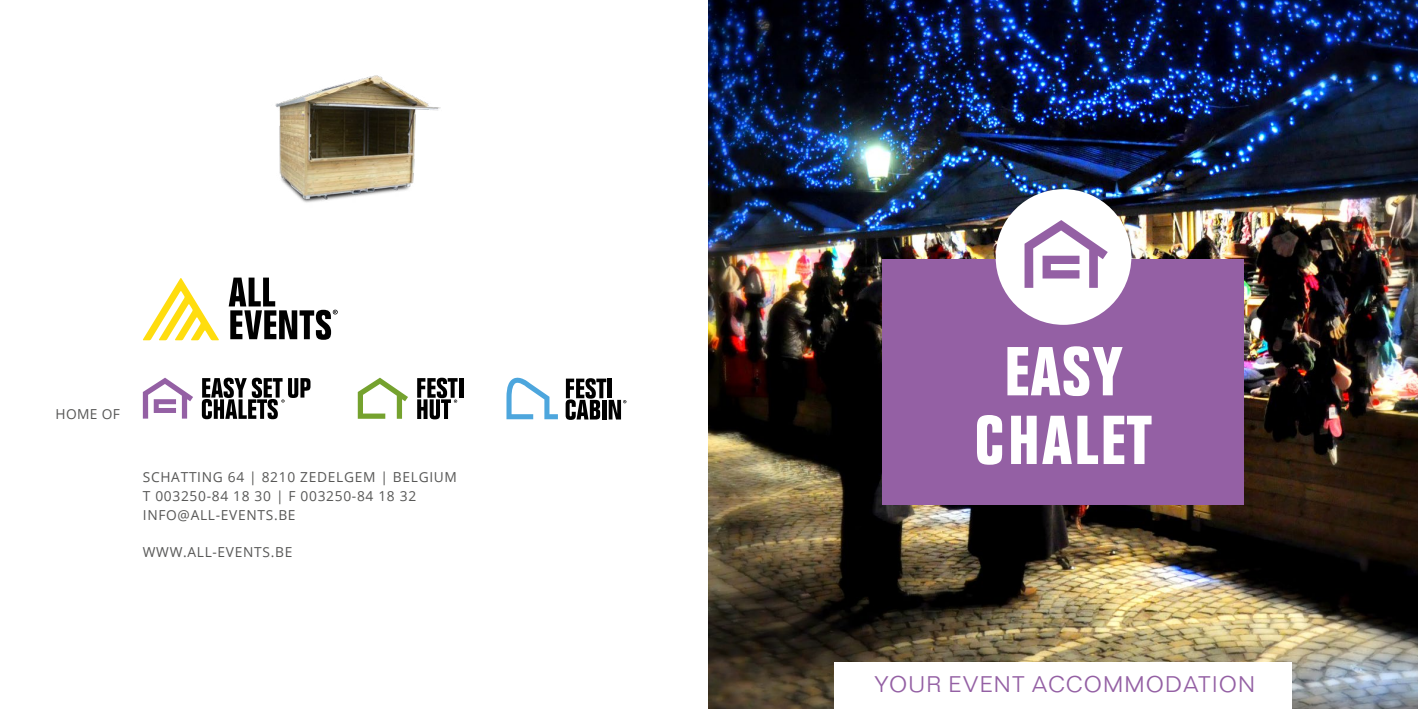
<style>
.page{position:relative;width:1418px;height:709px;background:#fff}
.page>*{position:absolute;margin:0;border:0;box-sizing:border-box;transform-origin:0 0}
.t1{font:72.5px/68.6px "Folio Bld Cnd";letter-spacing:.05em;color:#fff;text-align:center}
.t2{font:23.75px "Folio Lgt";letter-spacing:.05em;color:#9460a4}
.t3{font:13.75px/18.8px "Open Sans";letter-spacing:.05em;color:#575756}
</style>
<div class="page">
<img style="left:709px;top:0;width:708px;height:709px">
<div style="left:882px;top:259px;width:362px;height:246px;background:#9460a4"></div>
<div style="left:995px;top:189px;width:136px;height:136px;background:#fff;border-radius:50%"></div>
<svg style="left:229px;top:277px;width:109px;height:63px"></svg>
<svg style="left:143px;top:278px;width:76px;height:62px"></svg>
<div style="left:834px;top:663px;width:458px;height:46px;background:#fff"></div>
<img style="left:275px;top:75px;width:166px;height:128px">
<svg style="left:565px;top:378px;width:61px;height:42px"></svg>
<svg style="left:506px;top:377px;width:52px;height:42px"></svg>
<hr style="left:459px;top:378px;width:4px;height:20px;background:#000">
<svg style="left:417px;top:378px;width:40px;height:41px"></svg>
<svg style="left:358px;top:378px;width:50px;height:41px"></svg>
<svg style="left:143px;top:378px;width:50px;height:40px"></svg>
<svg style="left:202px;top:378px;width:108px;height:41px"></svg>
<svg style="left:1024px;top:220px;width:83px;height:68px"></svg>
<p class="t3" style="left:55px;top:404px;width:66px">HOME OF</p>
<p class="t3" style="left:143px;top:467px;width:316px">SCHATTING 64 | 8210 ZEDELGEM | BELGIUM<br>T 003250-84 18 30 | F 003250-84 18 32<br>INFO@ALL-EVENTS.BE</p>
<p class="t3" style="left:143px;top:542px;width:151px">WWW.ALL-EVENTS.BE</p>
<h1 class="t1" style="left:975px;top:343px;width:176px">EASY<br>CHALET</h1>
<h2 class="t2" style="left:874px;top:668px;width:382px">YOUR EVENT ACCOMMODATION</h2>
</div>
